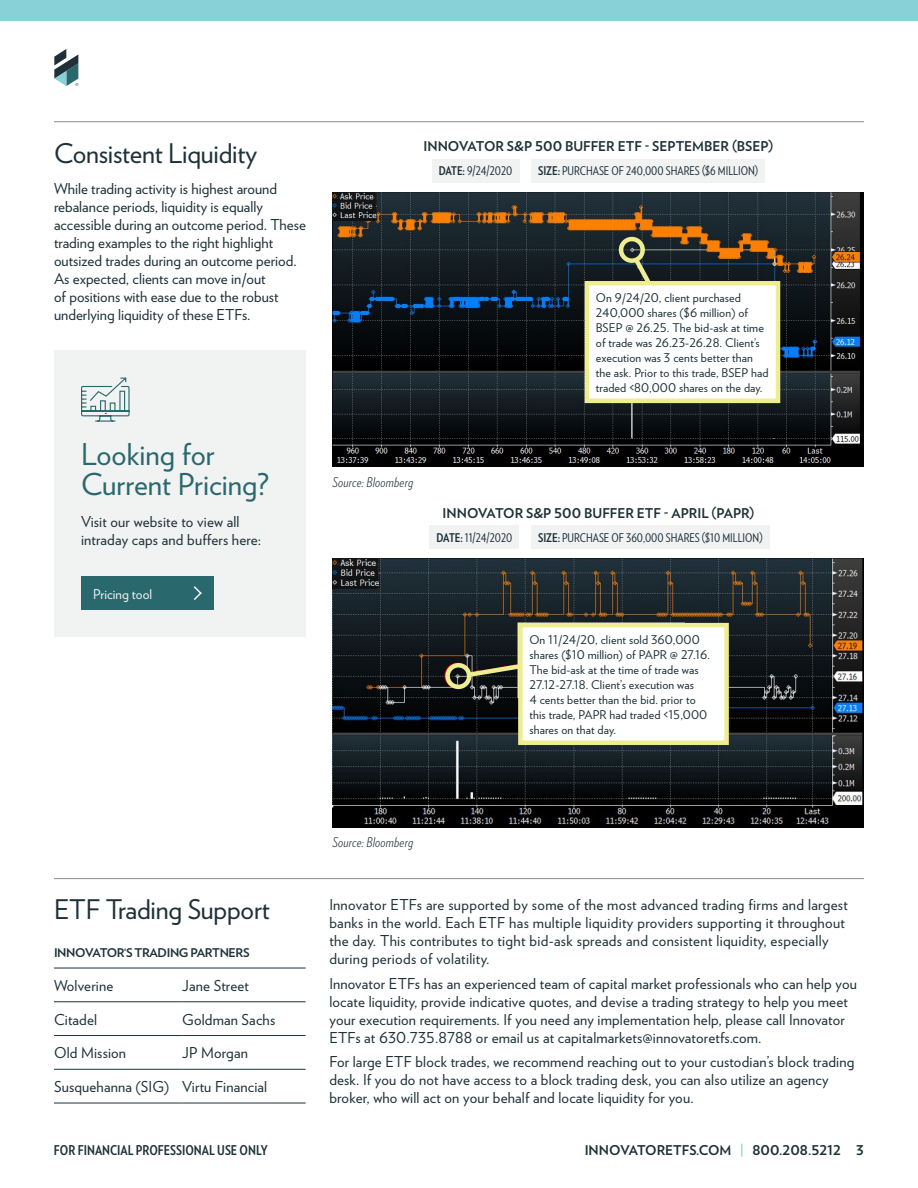
<style>
.page{position:relative;width:918px;height:1188px;background:#fff}
.page>*{position:absolute;margin:0;border:0;box-sizing:border-box;transform-origin:0 0}
.t1{font:30px/30px "Verlag";color:#29686d}
.t2{font:27px "Verlag";letter-spacing:-.01em;color:#1e3138}
.t3{font:15px/18px "Verlag";letter-spacing:.01em;color:#1e3138}
.t4{font:700 13.5px "Verlag";color:#1e3138}
.t5{font:italic 300 13.5px "Verlag Condensed";letter-spacing:.02em;color:#1e3138}
.t6{font:700 13.5px "Verlag Condensed";color:#1e3138}
.t7{font:13.5px "Verlag";color:#f1f2f2}
.t8{font:12px/15px "Verlag";letter-spacing:.01em;color:#1e3138}
.t9{font:12px "Verlag Condensed";color:#1e3138}
.t10{font:700 12px "Verlag";letter-spacing:-.03em;color:#1e3138}
.s1{font-weight:700}
.s2{color:#88d1d7}
</style>
<div class="page">
<div style="left:0;top:0;width:918px;height:20px;background:#88d1d7"></div>
<svg style="left:54px;top:49px;width:24px;height:37px"></svg>
<hr style="left:54px;top:121px;width:810px;height:1px;background:#8a8c8e">
<div style="left:432px;top:159px;width:87px;height:23px;background:#f1f2f2"></div>
<div style="left:531px;top:159px;width:234px;height:23px;background:#f1f2f2"></div>
<div style="left:430px;top:525px;width:89px;height:24px;background:#f1f2f2"></div>
<div style="left:531px;top:525px;width:238px;height:24px;background:#f1f2f2"></div>
<img style="left:332px;top:192px;width:532px;height:275px">
<div style="left:587px;top:283px;width:191px;height:118px;background:#fff"></div>
<div style="left:585px;top:281px;width:195px;height:122px;border:4px solid #efed91"></div>
<div style="left:619px;top:237px;width:26px;height:26px;border:4px solid #efed91;border-radius:50%"></div>
<svg style="left:630px;top:254px;width:26px;height:32px"></svg>
<img style="left:332px;top:558px;width:532px;height:269px">
<div style="left:520px;top:625px;width:207px;height:118px;background:#fff"></div>
<div style="left:518px;top:623px;width:211px;height:122px;border:4px solid #efed91"></div>
<div style="left:445px;top:663px;width:26px;height:26px;border:4px solid #efee92;border-radius:50%"></div>
<svg style="left:464px;top:661px;width:59px;height:19px"></svg>
<div style="left:54px;top:351px;width:252px;height:286px;background:#f1f2f2"></div>
<svg style="left:81px;top:377px;width:49px;height:45px"></svg>
<div style="left:81px;top:576px;width:133px;height:34px;background:#29686d"></div>
<svg style="left:193px;top:586px;width:9px;height:14px"></svg>
<hr style="left:54px;top:878px;width:810px;height:1px;background:#8a8c8e">
<hr style="left:54px;top:1002px;width:128px;height:1px;background:#1e3138">
<hr style="left:182px;top:1002px;width:124px;height:1px;background:#1e3138">
<hr style="left:54px;top:1035px;width:128px;height:1px;background:#1e3138">
<hr style="left:182px;top:1035px;width:124px;height:1px;background:#1e3138">
<hr style="left:54px;top:1069px;width:128px;height:1px;background:#1e3138">
<hr style="left:182px;top:1069px;width:124px;height:1px;background:#1e3138">
<hr style="left:54px;top:968px;width:128px;height:1px;background:#1e3138">
<hr style="left:182px;top:968px;width:124px;height:1px;background:#1e3138">
<hr style="left:54px;top:1103px;width:128px;height:1px;background:#1e3138">
<hr style="left:182px;top:1103px;width:124px;height:1px;background:#1e3138">
<h2 class="t2" style="left:54px;top:133px;width:205px">Consistent Liquidity</h2>
<p class="t3" style="left:54px;top:179px;width:254px">While trading activity is highest around rebalance periods, liquidity is equally accessible during an outcome period. These trading examples to the right highlight outsized trades during an outcome period.<br>As expected, clients can move in/out<br>of positions with ease due to the robust underlying liquidity of these ETFs.</p>
<h1 class="t1" style="left:81px;top:438px;width:190px">Looking for<br>Current Pricing?</h1>
<p class="t3" style="left:81px;top:512px;width:182px">Visit our website to view all intraday caps and buffers here:</p>
<p class="t7" style="left:93px;top:584px;width:61px">Pricing tool</p>
<p class="t4" style="left:424px;top:136px;width:351px">INNOVATOR S&amp;P 500 BUFFER ETF - SEPTEMBER (BSEP)</p>
<p class="t9" style="left:439px;top:163px;width:75px"><span class="s1">DATE:</span> 9/24/2020</p>
<p class="t9" style="left:538px;top:163px;width:222px"><span class="s1">SIZE:</span> PURCHASE OF 240,000 SHARES ($6 MILLION)</p>
<p class="t8" style="left:596px;top:289px;width:174px">On 9/24/20, client purchased<br>240,000 shares ($6 million) of<br>BSEP @ 26.25. The bid-ask at time of trade was 26.23-26.28. Client’s execution was 3 cents better than the ask. Prior to this trade, BSEP had traded &lt;80,000 shares on the day.</p>
<p class="t5" style="left:332px;top:472px;width:82px">Source: Bloomberg</p>
<p class="t4" style="left:443px;top:502px;width:313px">INNOVATOR S&amp;P 500 BUFFER ETF - APRIL (PAPR)</p>
<p class="t9" style="left:436px;top:529px;width:78px"><span class="s1">DATE:</span> 11/24/2020</p>
<p class="t9" style="left:538px;top:529px;width:226px"><span class="s1">SIZE:</span> PURCHASE OF 360,000 SHARES ($10 MILLION)</p>
<p class="t8" style="left:529px;top:631px;width:182px">On 11/24/20, client sold 360,000 shares ($10 million) of PAPR @ 27.16.<br>The bid-ask at the time of trade was 27.12-27.18. Client’s execution was<br>4 cents better than the bid. prior to this trade, PAPR had traded &lt;15,000 shares on that day.</p>
<p class="t5" style="left:332px;top:832px;width:82px">Source: Bloomberg</p>
<h2 class="t2" style="left:54px;top:890px;width:217px">ETF Trading Support</h2>
<p class="t3" style="left:329px;top:895px;width:520px">Innovator ETFs are supported by some of the most advanced trading firms and largest banks in the world. Each ETF has multiple liquidity providers supporting it throughout the day. This contributes to tight bid-ask spreads and consistent liquidity, especially during periods of volatility.</p>
<p class="t3" style="left:329px;top:973px;width:529px">Innovator ETFs has an experienced team of capital market professionals who can help you locate liquidity, provide indicative quotes, and devise a trading strategy to help you meet your execution requirements. If you need any implementation help, please call Innovator ETFs at 630.735.8788 or email us at capitalmarkets@innovatoretfs.com.</p>
<p class="t3" style="left:329px;top:1052px;width:526px">For large ETF block trades, we recommend reaching out to your custodian’s block trading desk. If you do not have access to a block trading desk, you can also utilize an agency broker, who will act on your behalf and locate liquidity for you.</p>
<p class="t10" style="left:54px;top:943px;width:197px">INNOVATOR‘S TRADING PARTNERS</p>
<p class="t3" style="left:54px;top:976px;width:61px">Wolverine</p>
<p class="t3" style="left:182px;top:976px;width:68px">Jane Street</p>
<p class="t3" style="left:54px;top:1009px;width:45px">Citadel</p>
<p class="t3" style="left:182px;top:1009px;width:94px">Goldman Sachs</p>
<p class="t3" style="left:54px;top:1043px;width:74px">Old Mission</p>
<p class="t3" style="left:182px;top:1043px;width:67px">JP Morgan</p>
<p class="t3" style="left:54px;top:1077px;width:215px">Susquehanna (SIG) Virtu Financial</p>
<p class="t6" style="left:54px;top:1140px;width:215px">FOR FINANCIAL PROFESSIONAL USE ONLY</p>
<p class="t4" style="left:585px;top:1140px;width:281px">INNOVATORETFS.COM <span class="s2">|</span> 800.208.5212 3</p>
</div>
